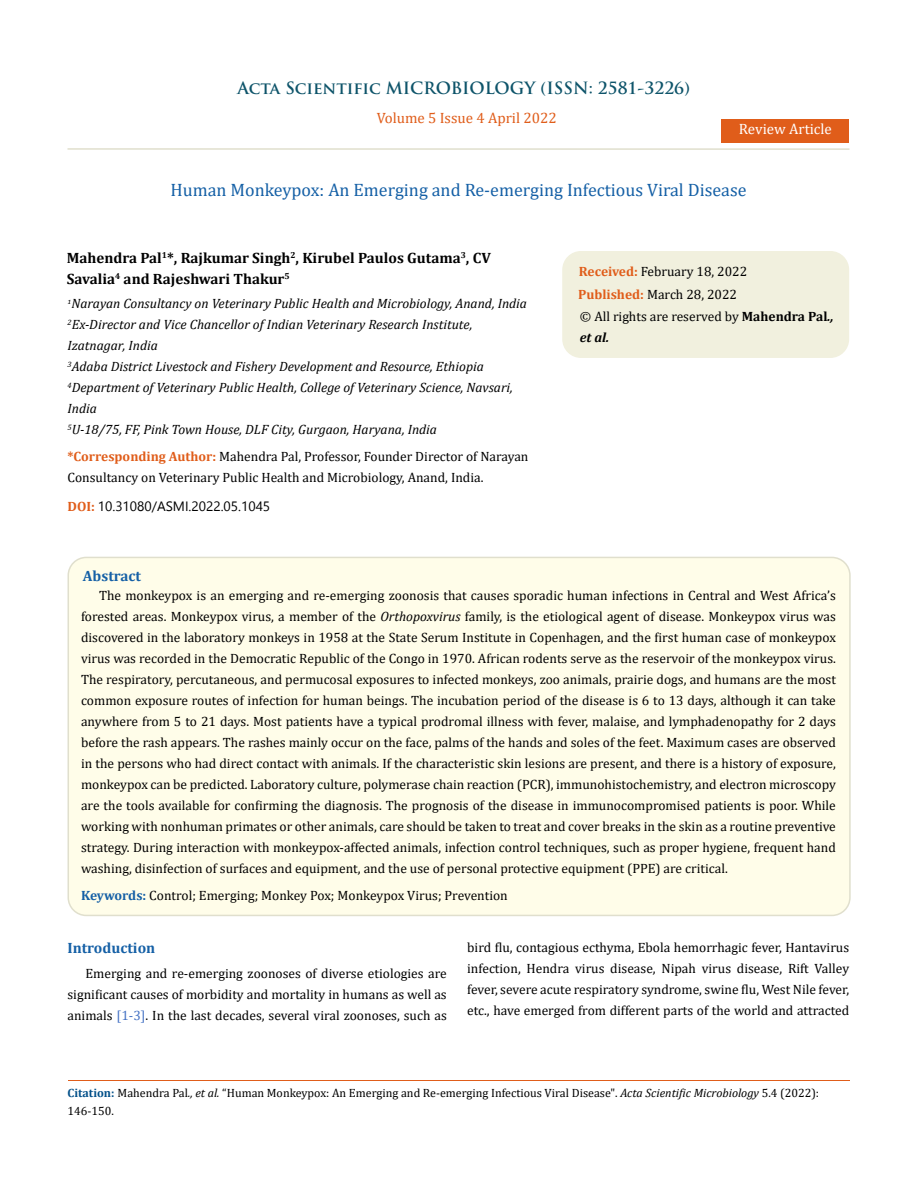
<style>
.page{position:relative;width:917px;height:1188px;background:#fff}
.page>*{position:absolute;margin:0;border:0;box-sizing:border-box;transform-origin:0 0}
.t1{font:18px "Cambria";color:#1560a6}
.t2{font:700 16.5px "Trajan Pro";color:#0e546a}
.t3{font:700 15px/21px "Cambria";color:#000}
.t4{font:15px "Cambria";color:#e05d1a}
.t5{font:700 15px "Cambria";color:#1560a6}
.t6{font:15px "Cambria";color:#fff}
.t7{font:13.5px/21px "Cambria";color:#000}
.t8{font:italic 13.5px/21px "Cambria";color:#000}
.t9{font:13.5px "Nirmala UI";color:#000}
.t10{font:12px/18px "Cambria";color:#000}
.s1{font-weight:700;color:#e05d1a}
.s2{font-family:"Cambria";font-weight:700;color:#e05d1a}
.s3{font-weight:700}
.s4{font-weight:700;font-style:italic}
.s5{font-style:italic}
.s6{font-weight:700;color:#1560a6}
.s7{color:#4472c4}
.s8{font-weight:700;color:#035089}
</style>
<div class="page">
<div style="left:721px;top:119px;width:128px;height:23px;background:#e05d1a"></div>
<div style="left:563px;top:252px;width:285px;height:105px;background:#f1f0de;border-radius:18px"></div>
<div style="left:562px;top:251px;width:287px;height:107px;border:2px solid #f1f0de;border-radius:18px"></div>
<div style="left:68px;top:557px;width:781px;height:358px;background:#fffde9;border-radius:18px"></div>
<div style="left:67px;top:557px;width:783px;height:359px;border:2px solid #e0dfcd;border-radius:18px"></div>
<hr style="left:68px;top:1081px;width:781px;height:1px;background:#e05d1a">
<hr style="left:67px;top:148px;width:782px;height:2px;background:#e0dfcd">
<p class="t2" style="left:237px;top:77px;width:454px">Acta Scientific MICROBIOLOGY (ISSN: 2581-3226)</p>
<p class="t4" style="left:376px;top:109px;width:182px">Volume 5 Issue 4 April 2022</p>
<p class="t6" style="left:739px;top:120px;width:94px">Review Article</p>
<h1 class="t1" style="left:170px;top:180px;width:577px">Human Monkeypox: An Emerging and Re-emerging Infectious Viral Disease</h1>
<p class="t3" style="left:67px;top:247px;width:425px">Mahendra Pal<sup>1</sup>*, Rajkumar Singh<sup>2</sup>, Kirubel Paulos Gutama<sup>3</sup>, CV<br>Savalia<sup>4</sup> and Rajeshwari Thakur<sup>5</sup></p>
<p class="t8" style="left:67px;top:293px;width:461px"><sup>1</sup>Narayan Consultancy on Veterinary Public Health and Microbiology, Anand, India <sup>2</sup>Ex-Director and Vice Chancellor of Indian Veterinary Research Institute, Izatnagar, India<br><sup>3</sup>Adaba District Livestock and Fishery Development and Resource, Ethiopia <sup>4</sup>Department of Veterinary Public Health, College of Veterinary Science, Navsari, India<br><sup>5</sup>U-18/75, FF, Pink Town House, DLF City, Gurgaon, Haryana, India</p>
<p class="t7" style="left:67px;top:445px;width:462px"><span class="s1">*Corresponding Author:</span> Mahendra Pal, Professor, Founder Director of Narayan<br>Consultancy on Veterinary Public Health and Microbiology, Anand, India.</p>
<p class="t9" style="left:67px;top:495px;width:204px"><span class="s2">DOI:</span> 10.31080/ASMI.2022.05.1045</p>
<p class="t5" style="left:83px;top:565px;width:60px">Abstract</p>
<p class="t7" style="left:578px;top:260px;width:171px;line-height:23px"><span class="s1">Received:</span> February 18, 2022<br><span class="s1">Published:</span> March 28, 2022</p>
<p class="t7" style="left:580px;top:306px;width:255px">© All rights are reserved by <span class="s3">Mahendra Pal</span><span class="s4">., et al.</span></p>
<p class="t7" style="left:81px;top:585px;width:756px;text-align:justify;text-indent:18px">The monkeypox is an emerging and re-emerging zoonosis that causes sporadic human infections in Central and West Africa’s forested areas. Monkeypox virus, a member of the <span class="s5">Orthopoxvirus</span> family, is the etiological agent of disease. Monkeypox virus was discovered in the laboratory monkeys in 1958 at the State Serum Institute in Copenhagen, and the first human case of monkeypox virus was recorded in the Democratic Republic of the Congo in 1970. African rodents serve as the reservoir of the monkeypox virus.<br>The respiratory, percutaneous, and permucosal exposures to infected monkeys, zoo animals, prairie dogs, and humans are the most common exposure routes of infection for human beings. The incubation period of the disease is 6 to 13 days, although it can take anywhere from 5 to 21 days. Most patients have a typical prodromal illness with fever, malaise, and lymphadenopathy for 2 days before the rash appears. The rashes mainly occur on the face, palms of the hands and soles of the feet. Maximum cases are observed in the persons who had direct contact with animals. If the characteristic skin lesions are present, and there is a history of exposure, monkeypox can be predicted. Laboratory culture, polymerase chain reaction (PCR), immunohistochemistry, and electron microscopy are the tools available for confirming the diagnosis. The prognosis of the disease in immunocompromised patients is poor. While working with nonhuman primates or other animals, care should be taken to treat and cover breaks in the skin as a routine preventive strategy. During interaction with monkeypox-affected animals, infection control techniques, such as proper hygiene, frequent hand washing, disinfection of surfaces and equipment, and the use of personal protective equipment (PPE) are critical.</p>
<p class="t7" style="left:81px;top:885px;width:428px"><span class="s6">Keywords:</span> Control; Emerging; Monkey Pox; Monkeypox Virus; Prevention</p>
<p class="t5" style="left:67px;top:937px;width:89px">Introduction</p>
<p class="t7" style="left:67px;top:963px;width:381px;text-align:justify;text-indent:18px">Emerging and re-emerging zoonoses of diverse etiologies are significant causes of morbidity and mortality in humans as well as animals <span class="s7">[1-3]</span>. In the last decades, several viral zoonoses, such as</p>
<p class="t7" style="left:467px;top:936px;width:383px;text-align:justify">bird flu, contagious ecthyma, Ebola hemorrhagic fever, Hantavirus infection, Hendra virus disease, Nipah virus disease, Rift Valley fever, severe acute respiratory syndrome, swine flu, West Nile fever, etc., have emerged from different parts of the world and attracted</p>
<p class="t10" style="left:68px;top:1084px;width:753px"><span class="s8">Citation:</span> Mahendra Pal<span class="s5">., et al.</span> “Human Monkeypox: An Emerging and Re-emerging Infectious Viral Disease". <span class="s5">Acta Scientific Microbiology</span> 5.4 (2022):<br>146-150.</p>
</div>
